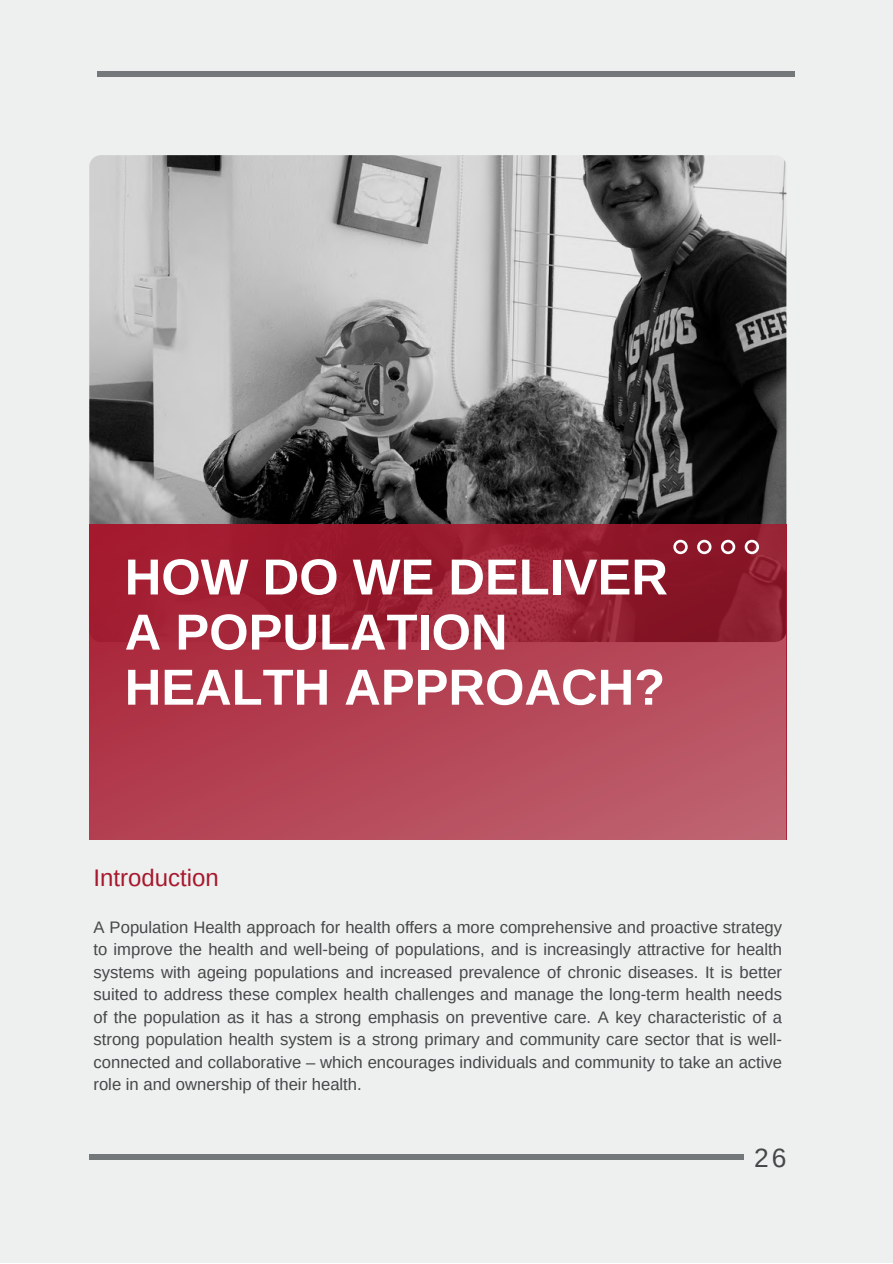
<style>
.page{position:relative;width:893px;height:1264px;background:#fff}
.page>*{position:absolute;margin:0;border:0;box-sizing:border-box;transform-origin:0 0}
.t1{font:700 50.7px/55.1px "Arimo";color:#fff}
.t2{font:26.4px "Arimo";color:#444848}
.t3{font:24px "Arimo";color:#a6192e}
.t4{font:16.65px/22.5px "Arimo";color:#444848;text-align:justify}
</style>
<div class="page">
<div style="left:0;top:0;width:892px;height:1262px;background:#eeefef"></div>
<div style="left:89px;top:1153px;width:654px;height:6px;background:#75787b"></div>
<div style="left:98px;top:71px;width:696px;height:5px;background:#75787b"></div>
<img style="left:89px;top:155px;width:697px;height:487px;border-radius:12px">
<svg style="left:89px;top:524px;width:697px;height:315px;background:#aa3748"></svg>
<svg style="left:673px;top:540px;width:86px;height:14px"></svg>
<p class="t1" style="left:125px;top:549px;width:544px">HOW DO WE DELIVER<br>A POPULATION<br>HEALTH APPROACH?</p>
<p class="t3" style="left:93px;top:863px;width:127px">Introduction</p>
<p class="t4" style="left:93px;top:915px;width:690px">A Population Health approach for health offers a more comprehensive and proactive strategy to improve the health and well-being of populations, and is increasingly attractive for health systems with ageing populations and increased prevalence of chronic diseases. It is better suited to address these complex health challenges and manage the long-term health needs of the population as it has a strong emphasis on preventive care. A key characteristic of a strong population health system is a strong primary and community care sector that is well&shy;connected and collaborative – which encourages individuals and community to take an active role in and ownership of their health.</p>
<p class="t2" style="left:754px;top:1142px;width:34px">26</p>
</div>
